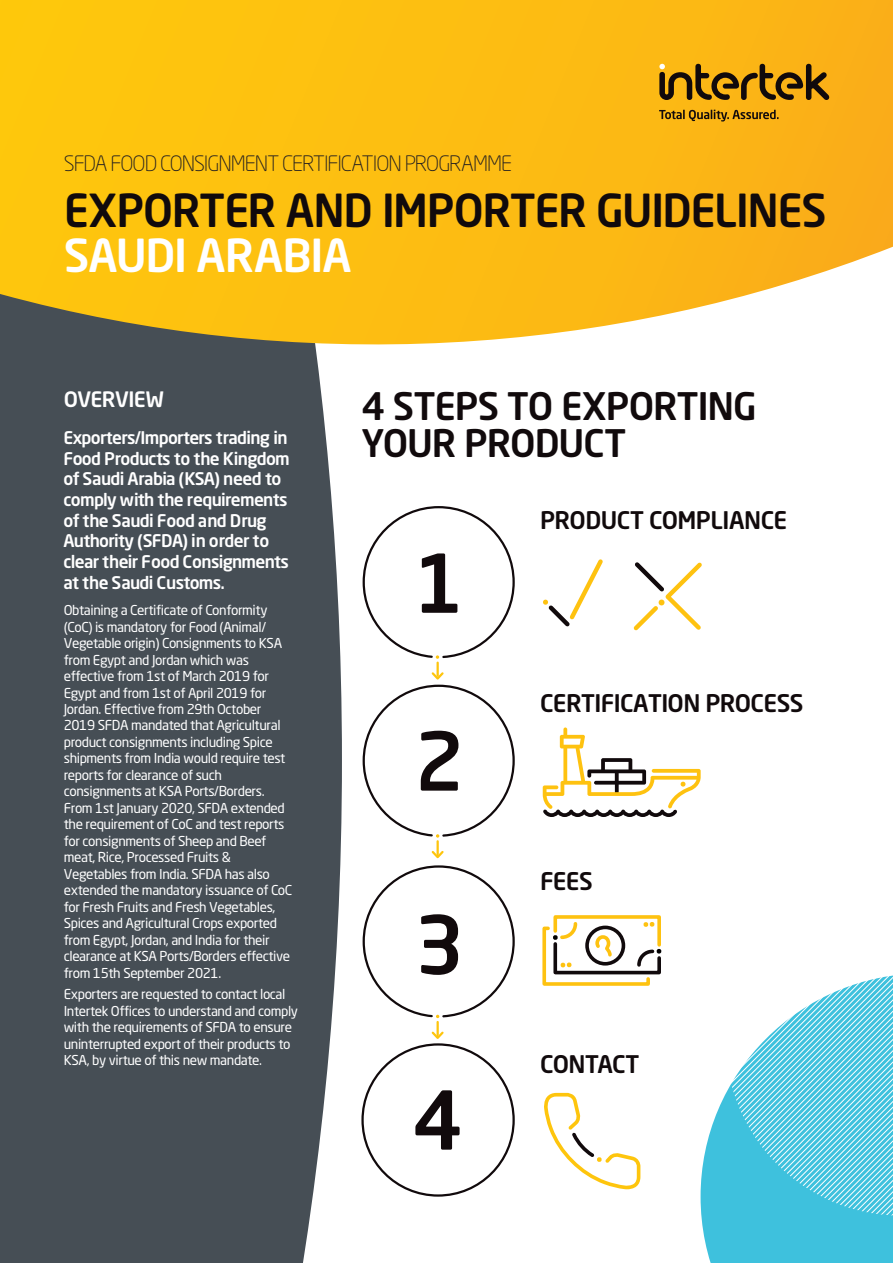
<style>
.page{position:relative;width:893px;height:1263px;background:#fff}
.page>*{position:absolute;margin:0;border:0;box-sizing:border-box;transform-origin:0 0}
.t1{font:500 45px "Neo Sans Std";letter-spacing:-.03em;color:#110a0c}
.t2{font:500 45px "Neo Sans Std";letter-spacing:-.02em;color:#fff}
.t3{font:500 37.5px/37.5px "Neo Sans Std";letter-spacing:-.025em;color:#110a0c}
.t4{font:500 24px "Neo Sans Std";letter-spacing:-.025em;color:#110a0c}
.t5{font:300 21px "Neo Sans Std";letter-spacing:-.045em;color:#231f20}
.t6{font:500 21px "Neo Sans Std";letter-spacing:-.03em;color:#fff}
.t7{font:500 17.25px/20.7px "Neo Sans Std";letter-spacing:-.04em;color:#fff}
.t8{font:13.5px/16.5px "Neo Sans Std";letter-spacing:-.03em;color:#fff}
</style>
<div class="page">
<div style="left:0;top:374px;width:342px;height:889px;background:#464e55"></div>
<svg style="left:0;top:0;width:893px;height:374px"></svg>
<svg style="left:659px;top:64px;width:170px;height:36px"></svg>
<svg style="left:659px;top:110px;width:120px;height:12px"></svg>
<svg style="left:701px;top:1093px;width:192px;height:170px;fill:#3ec1dd"></svg>
<svg style="left:726px;top:975px;width:167px;height:240px"></svg>
<svg style="left:415px;top:1090px;width:45px;height:60px"></svg>
<svg style="left:544px;top:1093px;width:96px;height:96px"></svg>
<svg style="left:543px;top:727px;width:158px;height:90px"></svg>
<svg style="left:542px;top:915px;width:120px;height:71px"></svg>
<svg style="left:543px;top:559px;width:60px;height:68px"></svg>
<svg style="left:633px;top:562px;width:69px;height:69px"></svg>
<svg style="left:362px;top:506px;width:153px;height:533px"></svg>
<h3 class="t5" style="left:64px;top:151px;width:450px">SFDA FOOD CONSIGNMENT CERTIFICATION PROGRAMME</h3>
<h1 class="t1" style="left:64px;top:182px;width:764px">EXPORTER AND IMPORTER GUIDELINES</h1>
<h1 class="t2" style="left:64px;top:227px;width:289px">SAUDI ARABIA</h1>
<h3 class="t6" style="left:64px;top:386px;width:102px">OVERVIEW</h3>
<p class="t7" style="left:63px;top:427px;width:228px">Exporters/Importers trading in<br>Food Products to the Kingdom of Saudi Arabia (KSA) need to comply with the requirements of the Saudi Food and Drug<br>Authority (SFDA) in order to clear their Food Consignments at the Saudi Customs.</p>
<p class="t8" style="left:64px;top:602px;width:230px">Obtaining a Certificate of Conformity (CoC) is mandatory for Food (Animal/ Vegetable origin) Consignments to KSA from Egypt and Jordan which was effective from 1st of March 2019 for Egypt and from 1st of April 2019 for Jordan. Effective from 29th October 2019 SFDA mandated that Agricultural product consignments including Spice shipments from India would require test reports for clearance of such consignments at KSA Ports/Borders.<br>From 1st January 2020, SFDA extended the requirement of CoC and test reports for consignments of Sheep and Beef meat, Rice, Processed Fruits &amp; Vegetables from India. SFDA has also extended the mandatory issuance of CoC for Fresh Fruits and Fresh Vegetables, Spices and Agricultural Crops exported from Egypt, Jordan, and India for their clearance at KSA Ports/Borders effective from 15th September 2021.</p>
<p class="t8" style="left:64px;top:986px;width:236px">Exporters are requested to contact local Intertek Offices to understand and comply with the requirements of SFDA to ensure uninterrupted export of their products to KSA, by virtue of this new mandate.</p>
<h2 class="t3" style="left:361px;top:386px;width:397px">4 STEPS TO EXPORTING<br>YOUR PRODUCT</h2>
<h3 class="t4" style="left:540px;top:505px;width:249px">PRODUCT COMPLIANCE</h3>
<h3 class="t4" style="left:540px;top:687px;width:265px">CERTIFICATION PROCESS</h3>
<h3 class="t4" style="left:540px;top:866px;width:54px">FEES</h3>
<h3 class="t4" style="left:540px;top:1049px;width:101px">CONTACT</h3>
</div>
